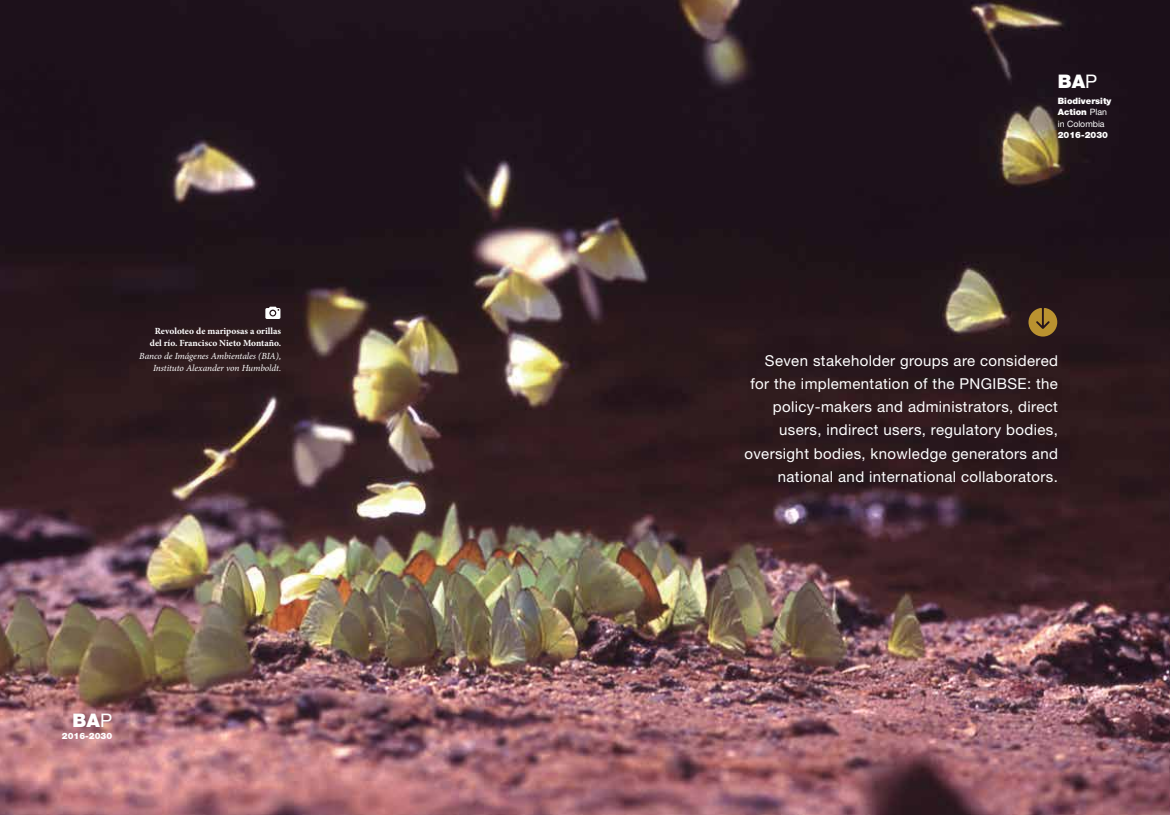
<style>
.page{position:relative;width:1170px;height:815px;background:#fff}
.page>*{position:absolute;margin:0;border:0;box-sizing:border-box;transform-origin:0 0}
.t1{font:900 18.75px "Helvetica Neue LT Std";color:#fff}
.t2{font:15px/23.1px "Helvetica Neue LT Std";letter-spacing:.025em;color:#fff;text-align:right}
.t3{font:italic 9.38px/12.5px "Minion Pro";letter-spacing:-.01em;color:#fff;text-align:right}
.t4{font:700 9.38px/12.5px "Minion Pro";color:#fff;text-align:center}
.t5{font:900 8.75px/11.2px "Helvetica Neue LT Std";color:#fff}
.s1{font-weight:400}
</style>
<div class="page">
<img style="left:0;top:0;width:1169px;height:815px">
<svg style="left:265px;top:307px;width:15px;height:12px"></svg>
<svg style="left:1028px;top:308px;width:29px;height:29px"></svg>
<p class="t4" style="left:150px;top:325px;width:133px">Revoloteo de mariposas a orillas del río. Francisco Nieto Montaño.</p>
<p class="t3" style="left:139px;top:350px;width:143px">Banco de Imágenes Ambientales (BIA),<br>Instituto Alexander von Humboldt.</p>
<p class="t1" style="left:73px;top:709px;width:41px">BA<span class="s1">P</span></p>
<p class="t5" style="left:62px;top:730px;width:52px">2016-2030</p>
<p class="t1" style="left:1057px;top:70px;width:41px">BA<span class="s1">P</span></p>
<p class="t5" style="left:1057px;top:95px;width:55px">Biodiversity<br>Action <span class="s1">Plan in Colombia</span></p>
<p class="t5" style="left:1057px;top:129px;width:52px">2016-2030</p>
<p class="t2" style="left:744px;top:349px;width:315px">Seven stakeholder groups are considered for the implementation of the PNGIBSE: the policy-makers and administrators, direct users, indirect users, regulatory bodies, oversight bodies, knowledge generators and national and international collaborators.</p>
</div>
